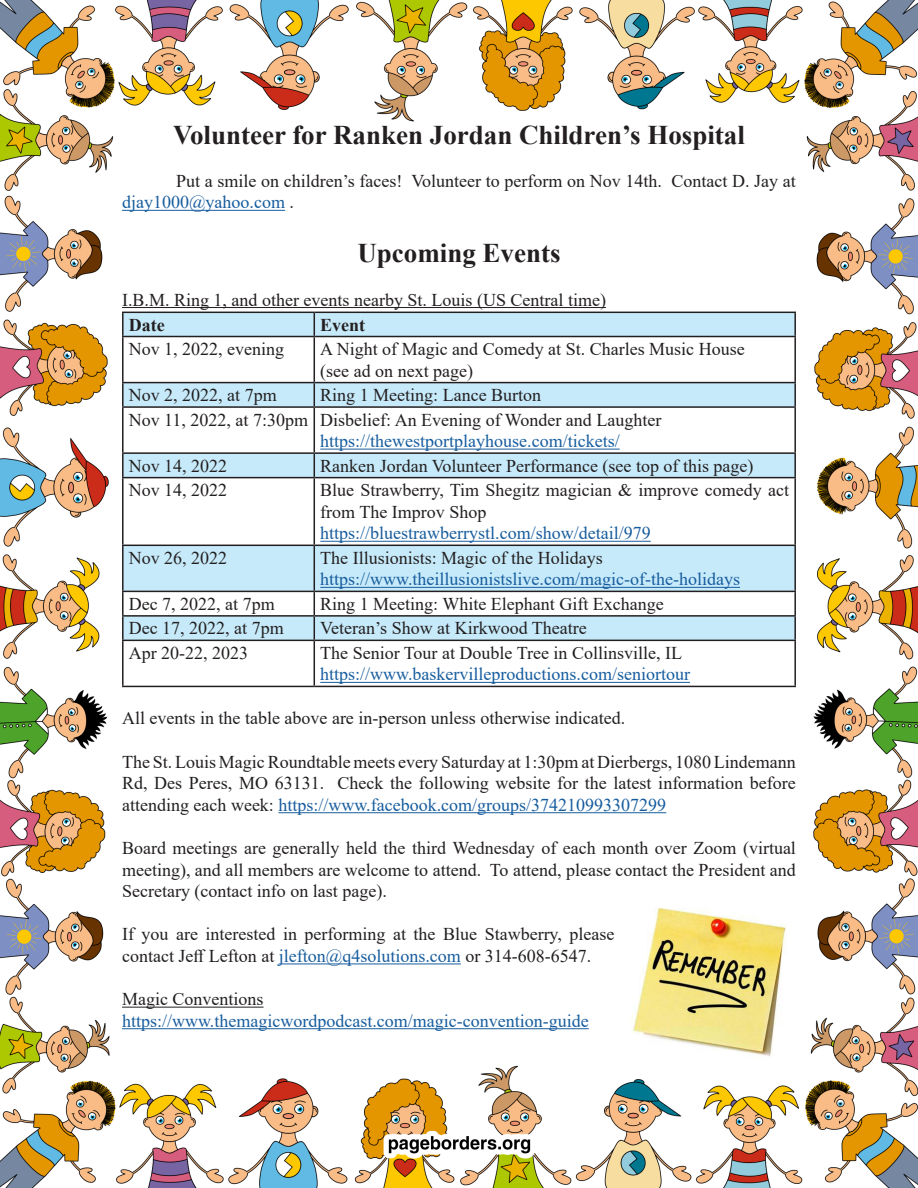
<style>
.page{position:relative;width:918px;height:1188px;background:#fff}
.page>*{position:absolute;margin:0;border:0;box-sizing:border-box;transform-origin:0 0}
.Article_Title{font:700 27px "Times New Roman";color:#231f20}
.t1{font:18px/21.6px "Times New Roman";color:#231f20}
.t2{font:18px "Times New Roman";color:#175d9e}
.t3{font:700 18px "Times New Roman";color:#231f20}
.s1{color:#175d9e}
</style>
<div class="page">
<img style="left:0;top:0;width:918px;height:1188px">
<hr style="left:122px;top:210px;width:163px;height:1px;background:#175d9e">
<hr style="left:122px;top:307px;width:484px;height:1px;background:#231f20">
<hr style="left:278px;top:812px;width:388px;height:1px;background:#175d9e">
<hr style="left:279px;top:964px;width:182px;height:1px;background:#175d9e">
<hr style="left:122px;top:1007px;width:142px;height:1px;background:#231f20">
<hr style="left:122px;top:1028px;width:467px;height:1px;background:#175d9e">
<svg style="left:124px;top:313px;width:670px;height:327px"></svg>
<hr style="left:122px;top:312px;width:192px;height:1px;background:#231f20">
<hr style="left:122px;top:313px;width:2px;height:23px;background:#231f20">
<hr style="left:314px;top:312px;width:482px;height:1px;background:#231f20">
<svg style="left:314px;top:313px;width:1px;height:23px"></svg>
<hr style="left:794px;top:313px;width:2px;height:23px;background:#231f20">
<hr style="left:122px;top:336px;width:192px;height:1px;background:#231f20">
<hr style="left:122px;top:337px;width:2px;height:45px;background:#231f20">
<hr style="left:314px;top:336px;width:482px;height:1px;background:#231f20">
<hr style="left:314px;top:337px;width:1px;height:45px;background:#231f20">
<hr style="left:794px;top:337px;width:2px;height:45px;background:#231f20">
<hr style="left:122px;top:382px;width:192px;height:1px;background:#231f20">
<hr style="left:122px;top:383px;width:2px;height:23px;background:#231f20">
<hr style="left:314px;top:382px;width:482px;height:1px;background:#231f20">
<svg style="left:314px;top:383px;width:1px;height:23px"></svg>
<hr style="left:794px;top:383px;width:2px;height:23px;background:#231f20">
<hr style="left:122px;top:406px;width:192px;height:2px;background:#231f20">
<hr style="left:122px;top:408px;width:2px;height:44px;background:#231f20">
<hr style="left:314px;top:406px;width:482px;height:2px;background:#231f20">
<hr style="left:314px;top:408px;width:1px;height:44px;background:#231f20">
<hr style="left:794px;top:408px;width:2px;height:44px;background:#231f20">
<hr style="left:122px;top:452px;width:192px;height:2px;background:#231f20">
<hr style="left:122px;top:454px;width:2px;height:23px;background:#231f20">
<hr style="left:314px;top:452px;width:482px;height:2px;background:#231f20">
<svg style="left:314px;top:454px;width:1px;height:23px"></svg>
<hr style="left:794px;top:454px;width:2px;height:23px;background:#231f20">
<hr style="left:122px;top:477px;width:192px;height:1px;background:#231f20">
<hr style="left:122px;top:478px;width:2px;height:67px;background:#231f20">
<hr style="left:314px;top:477px;width:482px;height:1px;background:#231f20">
<hr style="left:314px;top:478px;width:1px;height:67px;background:#231f20">
<hr style="left:794px;top:478px;width:2px;height:67px;background:#231f20">
<hr style="left:122px;top:545px;width:192px;height:1px;background:#231f20">
<hr style="left:122px;top:546px;width:2px;height:45px;background:#231f20">
<hr style="left:314px;top:545px;width:482px;height:1px;background:#231f20">
<hr style="left:314px;top:546px;width:1px;height:45px;background:#231f20">
<hr style="left:794px;top:546px;width:2px;height:45px;background:#231f20">
<hr style="left:122px;top:591px;width:192px;height:1px;background:#231f20">
<hr style="left:122px;top:592px;width:2px;height:23px;background:#231f20">
<hr style="left:314px;top:591px;width:482px;height:1px;background:#231f20">
<hr style="left:794px;top:592px;width:2px;height:23px;background:#231f20">
<hr style="left:122px;top:615px;width:192px;height:2px;background:#231f20">
<hr style="left:122px;top:617px;width:2px;height:23px;background:#231f20">
<hr style="left:314px;top:615px;width:482px;height:2px;background:#231f20">
<svg style="left:314px;top:592px;width:1px;height:48px"></svg>
<hr style="left:794px;top:617px;width:2px;height:23px;background:#231f20">
<hr style="left:122px;top:640px;width:192px;height:1px;background:#231f20">
<hr style="left:122px;top:641px;width:2px;height:45px;background:#231f20">
<hr style="left:314px;top:640px;width:482px;height:1px;background:#231f20">
<hr style="left:314px;top:641px;width:1px;height:45px;background:#231f20">
<hr style="left:794px;top:641px;width:2px;height:45px;background:#231f20">
<hr style="left:122px;top:686px;width:192px;height:1px;background:#231f20">
<hr style="left:314px;top:686px;width:482px;height:1px;background:#231f20">
<hr style="left:320px;top:449px;width:300px;height:1px;background:#175d9e">
<hr style="left:320px;top:541px;width:331px;height:1px;background:#175d9e">
<hr style="left:320px;top:587px;width:420px;height:1px;background:#175d9e">
<hr style="left:320px;top:682px;width:370px;height:1px;background:#175d9e">
<img style="left:625px;top:901px;width:161px;height:163px">
<p class="Article_Title" style="left:173px;top:115px;width:573px">Volunteer for Ranken Jordan Children’s Hospital</p>
<p class="t1" style="left:122px;top:169px;width:675px;text-indent:54px">Put a smile on children’s faces! Volunteer to perform on Nov 14th. Contact D. Jay at <span class="s1">djay1000@yahoo.com</span> .</p>
<p class="Article_Title" style="left:357px;top:234px;width:205px">Upcoming Events</p>
<p class="t1" style="left:122px;top:288px;width:485px">I.B.M. Ring 1, and other events nearby St. Louis (US Central time)</p>
<p class="t3" style="left:129px;top:311px;width:37px">Date</p>
<p class="t3" style="left:320px;top:311px;width:46px">Event</p>
<p class="t1" style="left:129px;top:338px;width:157px">Nov 1, 2022, evening</p>
<p class="t1" style="left:320px;top:338px;width:426px">A Night of Magic and Comedy at St. Charles Music House</p>
<p class="t1" style="left:320px;top:359px;width:154px">(see ad on next page)</p>
<p class="t1" style="left:129px;top:384px;width:149px">Nov 2, 2022, at 7pm</p>
<p class="t1" style="left:320px;top:384px;width:222px">Ring 1 Meeting: Lance Burton</p>
<p class="t1" style="left:129px;top:408px;width:181px">Nov 11, 2022, at 7:30pm</p>
<p class="t1" style="left:320px;top:408px;width:343px">Disbelief: An Evening of Wonder and Laughter</p>
<p class="t2" style="left:320px;top:428px;width:301px">https://thewestportplayhouse.com/tickets/</p>
<p class="t1" style="left:129px;top:454px;width:100px">Nov 14, 2022</p>
<p class="t1" style="left:320px;top:454px;width:435px">Ranken Jordan Volunteer Performance (see top of this page)</p>
<p class="t1" style="left:129px;top:479px;width:100px">Nov 14, 2022</p>
<p class="t1" style="left:320px;top:479px;width:470px">Blue Strawberry, Tim Shegitz magician &amp; improve comedy act from The Improv Shop</p>
<p class="t2" style="left:320px;top:521px;width:332px">https://bluestrawberrystl.com/show/detail/979</p>
<p class="t1" style="left:129px;top:546px;width:100px">Nov 26, 2022</p>
<p class="t1" style="left:320px;top:546px;width:284px">The Illusionists: Magic of the Holidays</p>
<p class="t2" style="left:320px;top:567px;width:421px">https://www.theillusionistslive.com/magic-of-the-holidays</p>
<p class="t1" style="left:129px;top:592px;width:147px">Dec 7, 2022, at 7pm</p>
<p class="t1" style="left:320px;top:592px;width:345px">Ring 1 Meeting: White Elephant Gift Exchange</p>
<p class="t1" style="left:129px;top:617px;width:156px">Dec 17, 2022, at 7pm</p>
<p class="t1" style="left:320px;top:617px;width:268px">Veteran’s Show at Kirkwood Theatre</p>
<p class="t1" style="left:129px;top:641px;width:121px">Apr 20-22, 2023</p>
<p class="t1" style="left:320px;top:641px;width:363px">The Senior Tour at Double Tree in Collinsville, IL</p>
<p class="t2" style="left:320px;top:662px;width:371px">https://www.baskervilleproductions.com/seniortour</p>
<p class="t1" style="left:122px;top:707px;width:505px">All events in the table above are in-person unless otherwise indicated.</p>
<p class="t1" style="left:122px;top:750px;width:675px;text-align:justify">The St. Louis Magic Roundtablemeets every Saturday at 1:30pmat Dierbergs, 1080 Lindemann Rd, Des Peres, MO 63131. Check the following website for the latest information before attending each week: <span class="s1">https://www.facebook.com/groups/374210993307299</span></p>
<p class="t1" style="left:122px;top:837px;width:675px;text-align:justify">Board meetings are generally held the third Wednesday of each month over Zoom (virtual meeting), and all members are welcome to attend. To attend, please contact the President and Secretary (contact info on last page).</p>
<p class="t1" style="left:122px;top:923px;width:494px">If you are interested in performing at the Blue Stawberry, please contact Jeff Lefton at <span class="s1">jlefton@q4solutions.com</span> or 314-608-6547.</p>
<p class="t1" style="left:122px;top:988px;width:143px">Magic Conventions</p>
<p class="t2" style="left:122px;top:1008px;width:468px">https://www.themagicwordpodcast.com/magic-convention-guide</p>
</div>
